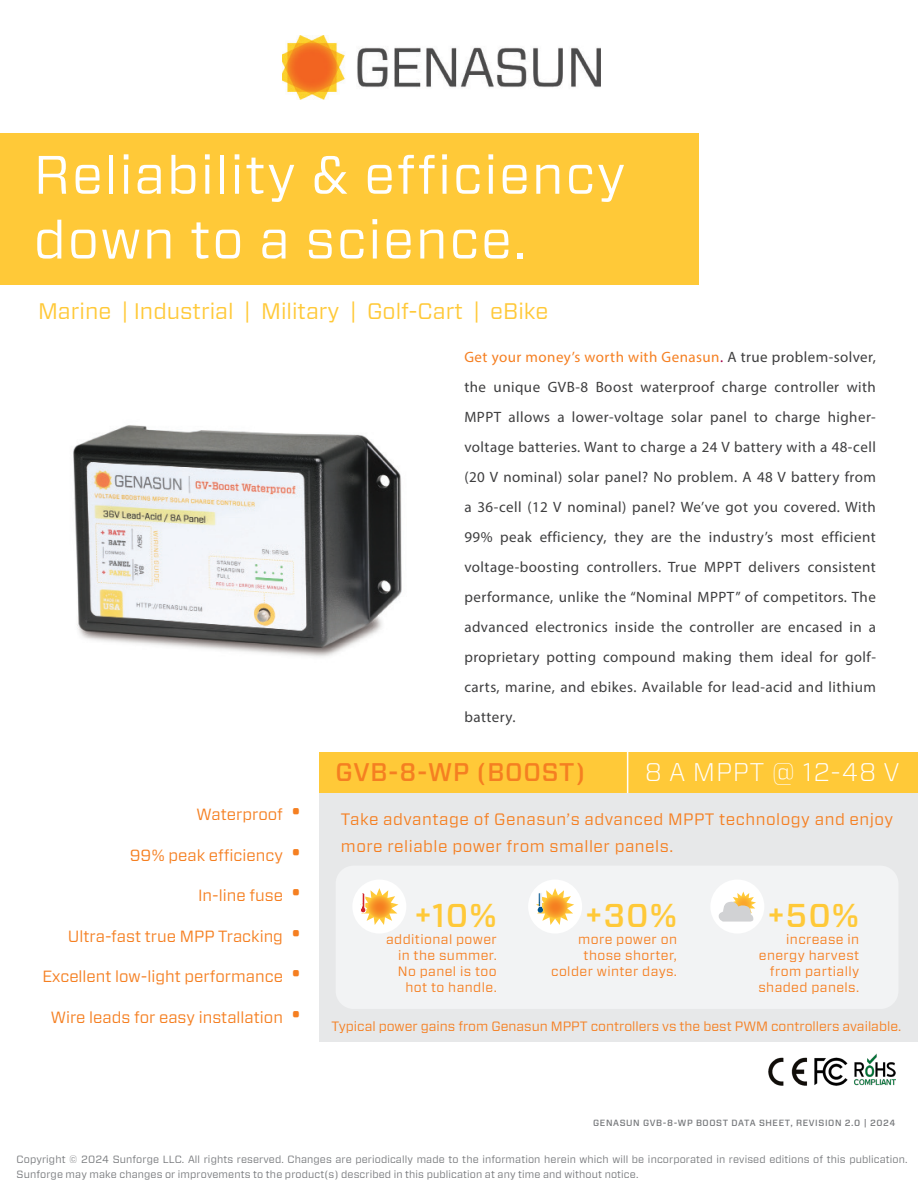
<style>
.page{position:relative;width:918px;height:1188px;background:#fff}
.page>*{position:absolute;margin:0;border:0;box-sizing:border-box;transform-origin:0 0}
.t1{font:54px "Forza";letter-spacing:.03em;color:#fff}
.t2{font:500 33px "Forza";color:#ffc938}
.t3{font:500 25.5px "Forza";letter-spacing:.03em;color:#f57f21}
.t4{font:300 25.5px "Forza";letter-spacing:.03em;color:#fff}
.t5{font:22.5px "Forza";color:#ffc938}
.t6{font:16.5px/27px "Forza";letter-spacing:.03em;color:#f57f21}
.t7{font:16.2px "Forza";color:#f57f21}
.t8{font:15px/30px "Myriad Pro";letter-spacing:.03em;color:#3e3e3f;text-align:justify}
.t9{font:13.5px "Forza";letter-spacing:.03em;color:#f57f21}
.t10{font:13.5px "Forza";color:#f57f21}
.LED_blink{font:10.5px/15px "Forza";letter-spacing:.01em;color:#76787b}
.t11{font:500 9px "Forza";letter-spacing:.07em;color:#76787b}
.s1{font-size:24.3px}
.s2{color:#f57f21}
.s3{color:#a10149}
</style>
<div class="page">
<img style="left:73px;top:425px;width:329px;height:232px">
<div style="left:0;top:134px;width:699px;height:151px;background:#ffc938"></div>
<div style="left:319px;top:784px;width:599px;height:257px;background:#e7e8e9"></div>
<div style="left:319px;top:752px;width:599px;height:41px;background:#ffc938"></div>
<hr style="left:627px;top:741px;width:1px;height:52px;background:#fff">
<div style="left:336px;top:866px;width:562px;height:143px;background:#f2f3f4;border-radius:18px"></div>
<div style="left:352px;top:880px;width:54px;height:54px;background:#fff;border-radius:50%"></div>
<svg style="left:360px;top:888px;width:38px;height:37px"></svg>
<div style="left:528px;top:880px;width:54px;height:54px;background:#fff;border-radius:50%"></div>
<svg style="left:536px;top:888px;width:38px;height:37px"></svg>
<div style="left:710px;top:880px;width:54px;height:54px;background:#fff;border-radius:50%"></div>
<svg style="left:719px;top:892px;width:37px;height:30px"></svg>
<img style="left:283px;top:36px;width:317px;height:63px">
<img style="left:768px;top:1053px;width:127px;height:33px">
<p class="t1" style="left:34px;top:138px;width:593px">Reliability &amp; efficiency</p>
<p class="t1" style="left:34px;top:203px;width:494px">down to a science.</p>
<p class="t5" style="left:38px;top:296px;width:512px">Marine | Industrial | Military | Golf-Cart | eBike</p>
<p class="t7" style="left:196px;top:804px;width:107px">Waterproof <span class="s1">•</span></p>
<p class="t7" style="left:130px;top:844px;width:174px">99% peak efficiency <span class="s1">•</span></p>
<p class="t7" style="left:198px;top:885px;width:105px">In-line fuse <span class="s1">•</span></p>
<p class="t7" style="left:68px;top:925px;width:236px">Ultra-fast true MPP Tracking <span class="s1">•</span></p>
<p class="t7" style="left:42px;top:966px;width:261px">Excellent low-light performance <span class="s1">•</span></p>
<p class="t7" style="left:51px;top:1006px;width:253px">Wire leads for easy installation <span class="s1">•</span></p>
<p class="t8" style="left:464px;top:342px;width:413px"><span class="s2">Get your money’s worth with Genasun</span><span class="s3">.</span> A true problem-solver, the unique GVB-8 Boost waterproof charge controller with MPPT allows a lower-voltage solar panel to charge higher&shy;voltage batteries. Want to charge a 24 V battery with a 48-cell (20 V nominal) solar panel? No problem. A 48 V battery from a 36-cell (12 V nominal) panel? We’ve got you covered. With 99% peak efficiency, they are the industry’s most efficient voltage-boosting controllers. True MPPT delivers consistent performance, unlike the “Nominal MPPT” of competitors. The advanced electronics inside the controller are encased in a proprietary potting compound making them ideal for golf&shy;carts, marine, and ebikes. Available for lead-acid and lithium battery.</p>
<p class="t3" style="left:335px;top:755px;width:252px">GVB-8-WP (BOOST)</p>
<p class="t4" style="left:645px;top:755px;width:256px">8 A MPPT @ 12-48 V</p>
<p class="t6" style="left:341px;top:805px;width:554px">Take advantage of Genasun’s advanced MPPT technology and enjoy more reliable power from smaller panels.</p>
<p class="t2" style="left:768px;top:894px;width:93px">+50%</p>
<p class="t9" style="left:786px;top:930px;width:75px">increase in</p>
<p class="t9" style="left:759px;top:946px;width:102px">energy harvest</p>
<p class="t9" style="left:770px;top:962px;width:91px">from partially</p>
<p class="t9" style="left:758px;top:978px;width:102px">shaded panels.</p>
<p class="t10" style="left:331px;top:1018px;width:571px">Typical power gains from Genasun MPPT controllers vs the best PWM controllers available.</p>
<p class="t2" style="left:415px;top:894px;width:83px">+10%</p>
<p class="t9" style="left:386px;top:930px;width:112px">additional power</p>
<p class="t9" style="left:398px;top:946px;width:100px">in the summer.</p>
<p class="t9" style="left:398px;top:962px;width:100px">No panel is too</p>
<p class="t9" style="left:405px;top:978px;width:93px">hot to handle.</p>
<p class="t2" style="left:586px;top:894px;width:93px">+30%</p>
<p class="t9" style="left:578px;top:930px;width:100px">more power on</p>
<p class="t9" style="left:584px;top:946px;width:95px">those shorter,</p>
<p class="t9" style="left:551px;top:962px;width:127px">colder winter days.</p>
<p class="t11" style="left:593px;top:1117px;width:304px">GENASUN GVB-8-WP BOOST DATA SHEET, REVISION 2.0 | 2024</p>
<p class="LED_blink" style="left:17px;top:1152px;width:892px">Copyright © 2024 Sunforge LLC. All rights reserved. Changes are periodically made to the information herein which will be incorporated in revised editions of this publication.<br>Sunforge may make changes or improvements to the product(s) described in this publication at any time and without notice.</p>
</div>
